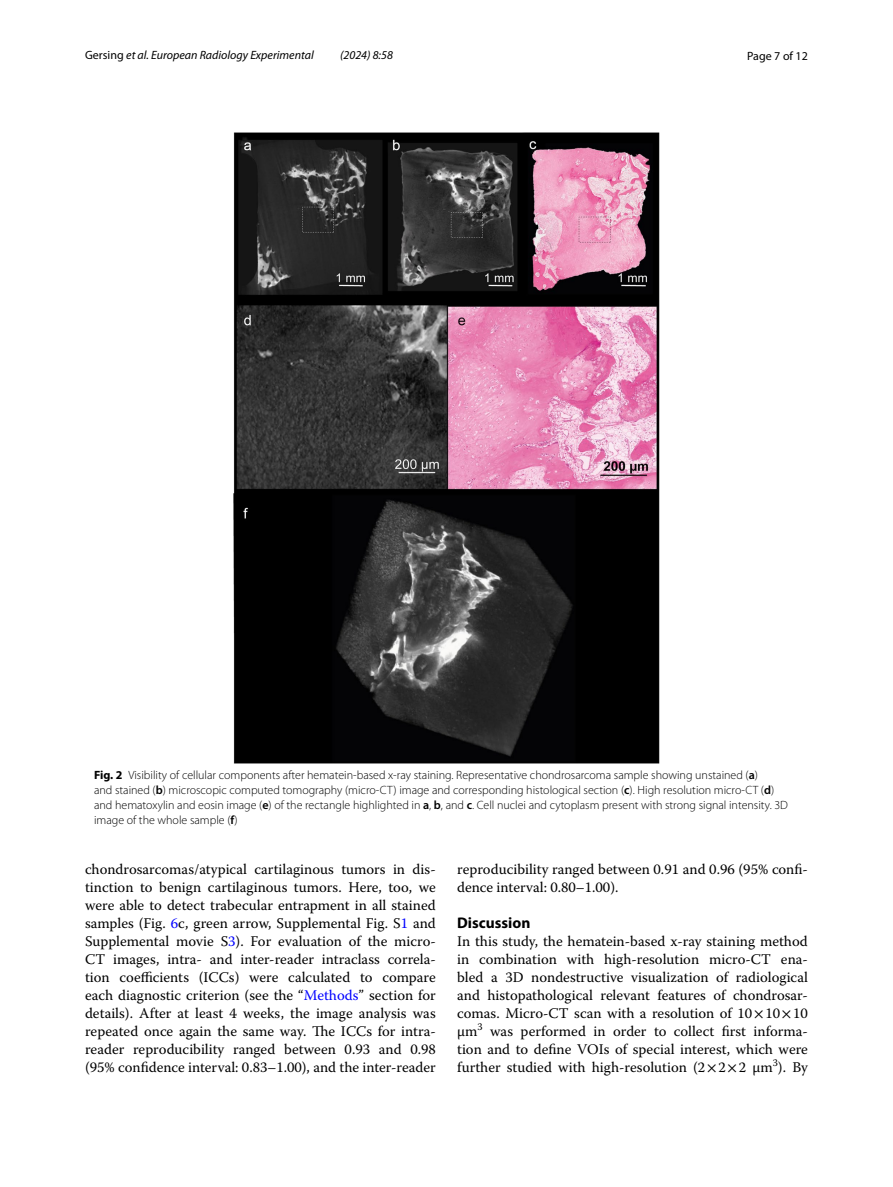
<style>
.page{position:relative;width:893px;height:1187px;background:#fff}
.page>*{position:absolute;margin:0;border:0;box-sizing:border-box;transform-origin:0 0}
.t1{font:700 15.45px "Myriad Pro";color:#000}
.t2{font:14.7px/18px "Warnock Pro";color:#000;text-align:justify}
.t3{font:300 12px/15px "Myriad Pro";color:#000}
.t4{font:italic 12px "Myriad Pro";color:#000}
.t5{font:12px "Myriad Pro";color:#000}
.s1{font-style:normal}
.s2{font-weight:700}
.s3{font-weight:600}
.s4{color:#00f}
.s5{font-family:"STIX"}
</style>
<div class="page">
<img style="left:234px;top:133px;width:425px;height:630px">
<p class="t4" style="left:85px;top:48px;width:230px"><span class="s1">Gersing</span> et al. European Radiology Experimental</p>
<p class="t4" style="left:340px;top:48px;width:54px">(2024) 8:58</p>
<p class="t5" style="left:747px;top:48px;width:62px">Page 7 of 12</p>
<p class="t3" style="left:94px;top:767px;width:695px"><span class="s2">Fig. 2</span> Visibility of cellular components after hematein-based x-ray staining. Representative chondrosarcoma sample showing unstained (<span class="s3">a</span>)<br>and stained (<span class="s3">b</span>) microscopic computed tomography (micro-CT) image and corresponding histological section (<span class="s3">c</span>). High resolution micro-CT (<span class="s3">d</span>) and hematoxylin and eosin image (<span class="s3">e</span>) of the rectangle highlighted in <span class="s3">a</span>, <span class="s3">b</span>, and <span class="s3">c</span>. Cell nuclei and cytoplasm present with strong signal intensity. 3D image of the whole sample (<span class="s3">f</span>)</p>
<p class="t2" style="left:85px;top:860px;width:352px">chondrosarcomas/atypical cartilaginous tumors in dis&shy;tinction to benign cartilaginous tumors. Here, too, we were able to detect trabecular entrapment in all stained samples (Fig. <span class="s4">6</span>c, green arrow, Supplemental Fig. S<span class="s4">1</span> and Supplemental movie S<span class="s4">3</span>). For evaluation of the micro-CT images, intra- and inter-reader intraclass correla&shy;tion coefficients (ICCs) were calculated to compare each diagnostic criterion (see the “<span class="s4">Methods</span>” section for details). After at least 4 weeks, the image analysis was repeated once again the same way. The ICCs for intra&shy;reader reproducibility ranged between 0.93 and 0.98 (95% confidence interval: 0.83–1.00), and the inter-reader</p>
<p class="t2" style="left:457px;top:860px;width:352px">reproducibility ranged between 0.91 and 0.96 (95% confi&shy;dence interval: 0.80–1.00).</p>
<p class="t1" style="left:457px;top:912px;width:75px">Discussion</p>
<p class="t2" style="left:457px;top:932px;width:352px">In this study, the hematein-based x-ray staining method in combination with high-resolution micro-CT ena&shy;bled a 3D nondestructive visualization of radiological and histopathological relevant features of chondrosar&shy;comas. Micro-CT scan with a resolution of 10<span class="s5">×</span>10<span class="s5">×</span>10 μm<sup>3</sup> was performed in order to collect first informa&shy;tion and to define VOIs of special interest, which were further studied with high-resolution (2<span class="s5">×</span>2<span class="s5">×</span>2 μm<sup>3</sup>). By</p>
</div>
